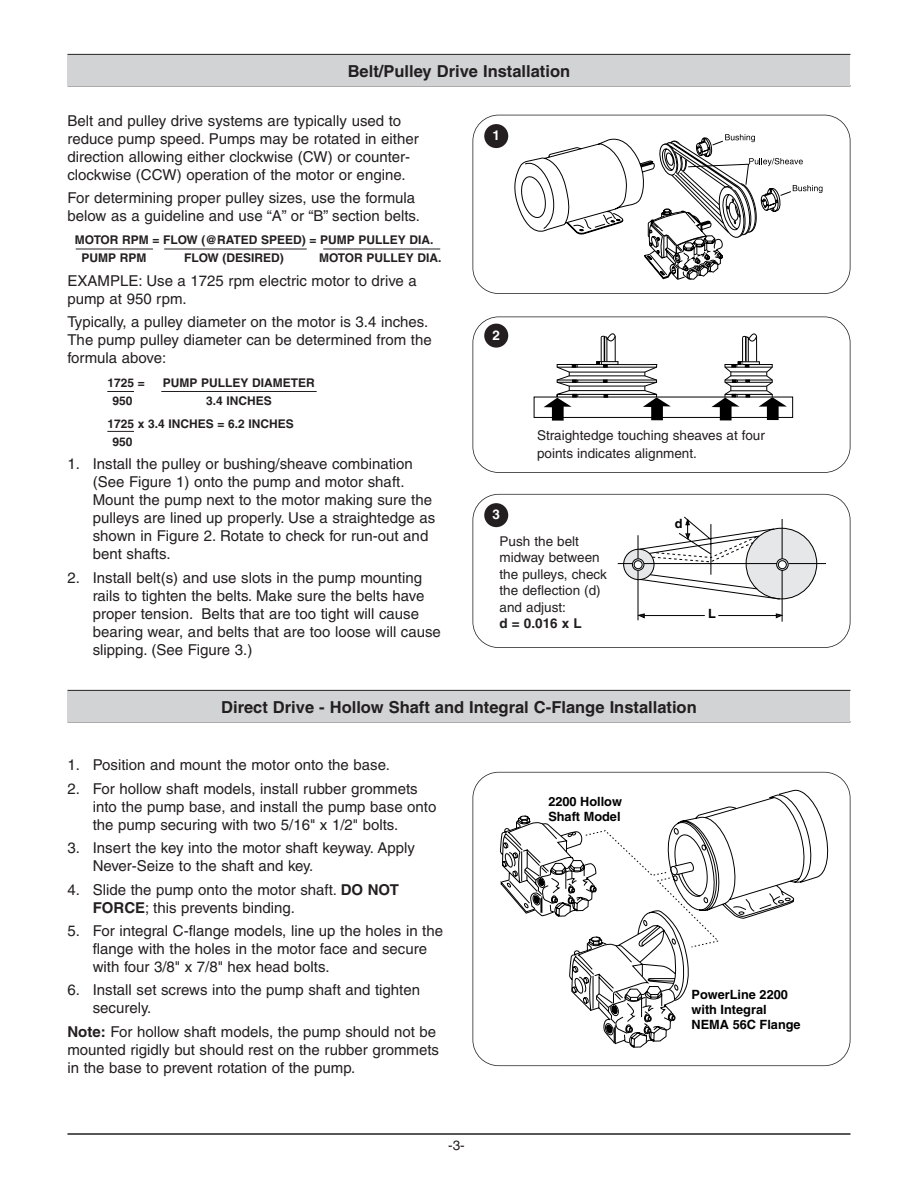
<style>
.page{position:relative;width:918px;height:1188px;background:#fff}
.page>*{position:absolute;margin:0;border:0;box-sizing:border-box;transform-origin:0 0}
.t1{font:700 16.5px "Helvetica";color:#231f20}
.t2{font:15px/18px "Helvetica";color:#231f20}
.t3{font:13.5px/16.5px "Helvetica";color:#231f20}
.t4{font:700 13.5px "Helvetica";color:#231f20}
.t5{font:700 13.5px "Helvetica";color:#fff}
.t6{font:700 12.75px/15px "Helvetica";color:#000}
.t7{font:700 12px/18px "Helvetica";color:#231f20}
.s1{font-weight:700}
</style>
<div class="page">
<hr style="left:68px;top:1133px;width:782px;height:2px;background:#231f20">
<hr style="left:68px;top:54px;width:782px;height:1px;background:#231f20">
<hr style="left:68px;top:86px;width:782px;height:1px;background:#231f20">
<div style="left:68px;top:55px;width:782px;height:31px;background:#d1d3d4"></div>
<hr style="left:68px;top:690px;width:782px;height:1px;background:#231f20">
<hr style="left:68px;top:722px;width:782px;height:1px;background:#231f20">
<div style="left:68px;top:691px;width:782px;height:31px;background:#d1d3d4"></div>
<hr style="left:76px;top:249px;width:77px;height:1px;background:#231f20">
<hr style="left:164px;top:249px;width:143px;height:1px;background:#231f20">
<hr style="left:323px;top:249px;width:117px;height:1px;background:#231f20">
<svg style="left:107px;top:391px;width:27px;height:1px"></svg>
<hr style="left:161px;top:391px;width:156px;height:1px;background:#231f20">
<svg style="left:107px;top:431px;width:27px;height:1px"></svg>
<div style="left:472px;top:115px;width:378px;height:179px;border:2px solid #231f20;border-radius:26px"></div>
<div style="left:472px;top:316px;width:378px;height:157px;border:2px solid #231f20;border-radius:26px"></div>
<div style="left:472px;top:494px;width:378px;height:154px;border:2px solid #231f20;border-radius:26px"></div>
<div style="left:509px;top:127px;width:324px;height:163px;background:#fff"></div>
<svg style="left:514px;top:134px;width:309px;height:146px"></svg>
<div style="left:534px;top:397px;width:259px;height:21px;border:1px solid #000"></div>
<svg style="left:544px;top:333px;width:243px;height:88px"></svg>
<hr style="left:782px;top:570px;width:1px;height:52px;background:#000">
<svg style="left:617px;top:516px;width:209px;height:105px"></svg>
<div style="left:484px;top:124px;width:24px;height:24px;background:#231f20;border-radius:50%"></div>
<div style="left:484px;top:324px;width:24px;height:24px;background:#231f20;border-radius:50%"></div>
<div style="left:484px;top:503px;width:24px;height:24px;background:#231f20;border-radius:50%"></div>
<div style="left:472px;top:772px;width:378px;height:294px;border:2px solid #231f20;border-radius:26px"></div>
<svg style="left:500px;top:789px;width:331px;height:278px"></svg>
<p class="t1" style="left:348px;top:66px;width:224px">Belt/Pulley Drive Installation</p>
<p class="t2" style="left:68px;top:113px;width:353px">Belt and pulley drive systems are typically used to reduce pump speed. Pumps may be rotated in either direction allowing either clockwise (CW) or counter&shy;clockwise (CCW) operation of the motor or engine.</p>
<p class="t2" style="left:68px;top:190px;width:354px">For determining proper pulley sizes, use the formula below as a guideline and use “A” or “B” section belts.</p>
<p class="t7" style="left:82px;top:232px;width:354px;text-indent:-7px">MOTOR RPM = FLOW (@RATED SPEED) = PUMP PULLEY DIA.<br>PUMP RPM</p>
<p class="t7" style="left:184px;top:250px;width:101px">FLOW (DESIRED)</p>
<p class="t7" style="left:319px;top:250px;width:124px">MOTOR PULLEY DIA.</p>
<p class="t2" style="left:68px;top:273px;width:351px">EXAMPLE: Use a 1725 rpm electric motor to drive a pump at 950 rpm.</p>
<p class="t2" style="left:68px;top:314px;width:366px">Typically, a pulley diameter on the motor is 3.4 inches.<br>The pump pulley diameter can be determined from the formula above:</p>
<p class="t7" style="left:107px;top:374px;width:39px">1725 =</p>
<p class="t7" style="left:163px;top:374px;width:153px">PUMP PULLEY DIAMETER</p>
<p class="t7" style="left:112px;top:392px;width:22px">950</p>
<p class="t7" style="left:107px;top:390px;width:188px;line-height:23.4px;text-indent:99px">3.4 INCHES<br>1725 x 3.4 INCHES = 6.2 INCHES</p>
<p class="t7" style="left:112px;top:434px;width:22px">950</p>
<p class="t2" style="left:93px;top:456px;width:344px;text-indent:-25px">1. Install the pulley or bushing/sheave combination (See Figure 1) onto the pump and motor shaft.<br>Mount the pump next to the motor making sure the pulleys are lined up properly. Use a straightedge as shown in Figure 2. Rotate to check for run-out and bent shafts.</p>
<p class="t2" style="left:93px;top:570px;width:350px;text-indent:-25px">2. Install belt(s) and use slots in the pump mounting rails to tighten the belts. Make sure the belts have proper tension. Belts that are too tight will cause bearing wear, and belts that are too loose will cause slipping. (See Figure 3.)</p>
<p class="t5" style="left:492px;top:131px;width:9px">1</p>
<p class="t5" style="left:492px;top:330px;width:9px">2</p>
<p class="t5" style="left:492px;top:510px;width:9px">3</p>
<p class="t3" style="left:537px;top:427px;width:229px;line-height:18px">Straightedge touching sheaves at four points indicates alignment.</p>
<p class="t6" style="left:675px;top:518px;width:9px">d</p>
<p class="t3" style="left:500px;top:534px;width:109px">Push the belt midway between the pulleys, check the deflection (d) and adjust:</p>
<p class="t4" style="left:500px;top:618px;width:84px">d = 0.016 x L</p>
<p class="t6" style="left:708px;top:607px;width:9px">L</p>
<p class="t1" style="left:221px;top:702px;width:477px">Direct Drive - Hollow Shaft and Integral C-Flange Installation</p>
<p class="t2" style="left:68px;top:758px;width:324px">1. Position and mount the motor onto the base.</p>
<p class="t2" style="left:93px;top:781px;width:345px;text-indent:-25px">2. For hollow shaft models, install rubber grommets into the pump base, and install the pump base onto the pump securing with two 5/16" x 1/2" bolts.</p>
<p class="t2" style="left:93px;top:840px;width:324px;text-indent:-25px">3. Insert the key into the motor shaft keyway. Apply<br>Never-Seize to the shaft and key.</p>
<p class="t2" style="left:93px;top:882px;width:308px;text-indent:-25px">4. Slide the pump onto the motor shaft. <span class="s1">DO NOT<br>FORCE</span>; this prevents binding.</p>
<p class="t2" style="left:93px;top:923px;width:352px;text-indent:-25px">5. For integral C-flange models, line up the holes in the flange with the holes in the motor face and secure with four 3/8" x 7/8" hex head bolts.</p>
<p class="t2" style="left:93px;top:983px;width:329px;text-indent:-25px">6. Install set screws into the pump shaft and tighten securely.</p>
<p class="t2" style="left:68px;top:1024px;width:373px"><span class="s1">Note:</span> For hollow shaft models, the pump should not be mounted rigidly but should rest on the rubber grommets in the base to prevent rotation of the pump.</p>
<p class="t3" style="left:448px;top:1138px;width:18px">-3-</p>
<p class="t6" style="left:548px;top:795px;width:75px">2200 Hollow<br>Shaft Model</p>
<p class="t6" style="left:692px;top:988px;width:111px">PowerLine 2200 with Integral<br>NEMA 56C Flange</p>
</div>
